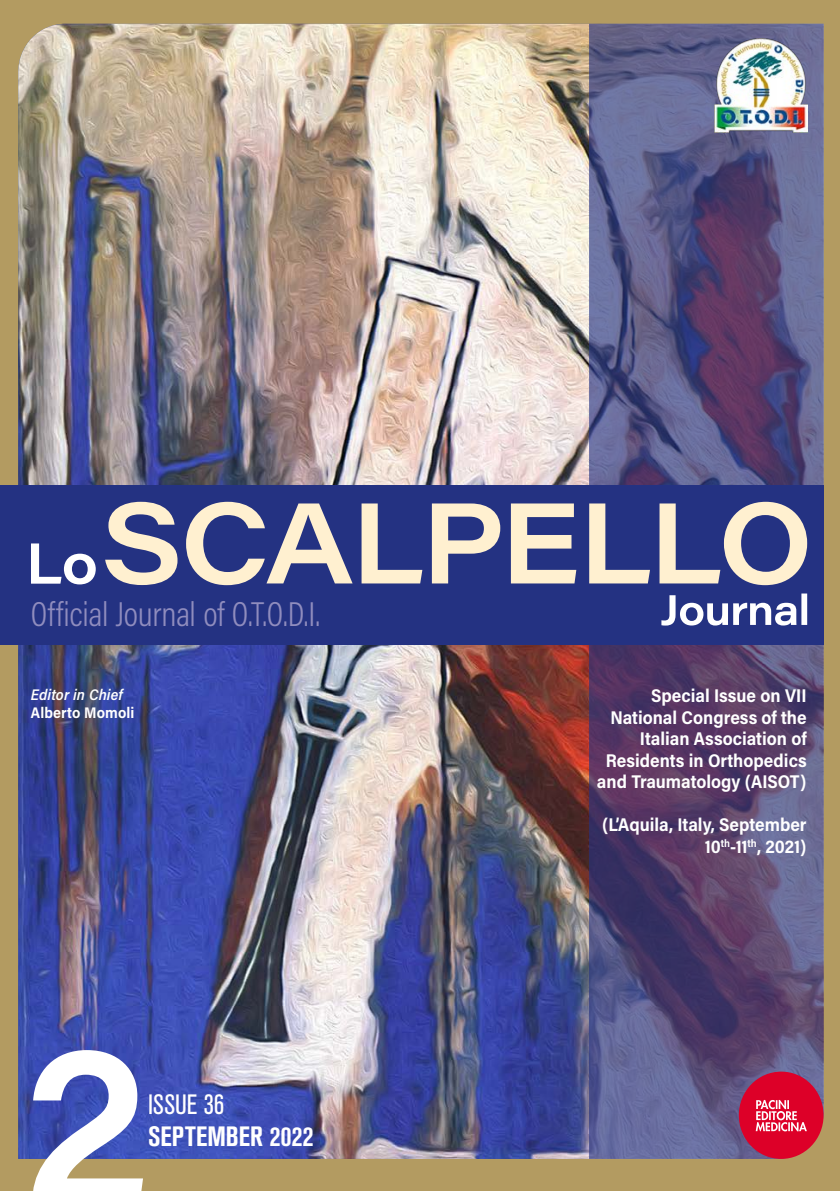
<style>
.page{position:relative;width:840px;height:1191px;background:#fff}
.page>*{position:absolute;margin:0;border:0;box-sizing:border-box;transform-origin:0 0}
.t1{font:300 34.8px "Acumin Pro Cond";letter-spacing:-.01em;color:#908dbe}
.t2{font:700 condensed 27.8px/32px "Akzidenz Grotesk BQ";letter-spacing:.01em;color:#fff}
.t3{font:700 18.4px/21.6px "Acumin Pro Semi Cond";color:#fff;text-align:right}
.t4{font:italic 600 15.4px/18.4px "Acumin Pro Semi Cond";letter-spacing:.005em;color:#fff}
.s1{font-weight:700;font-style:normal}
.s2{font-weight:400}
</style>
<div class="page">
<div style="left:0;top:0;width:838px;height:1191px;background:#b39b61"></div>
<img style="left:18px;top:24px;width:570px;height:1134px">
<svg style="left:588px;top:24px;width:235px;height:1134px;background:#5a507c"></svg>
<div style="left:0;top:485px;width:823px;height:160px;background:#243282"></div>
<div style="left:738px;top:1071px;width:85px;height:87px;background:#dd0028;border-radius:50%"></div>
<svg style="left:755px;top:1100px;width:51px;height:31px"></svg>
<svg style="left:31px;top:543px;width:65px;height:41px"></svg>
<svg style="left:661px;top:593px;width:145px;height:32px"></svg>
<svg style="left:105px;top:502px;width:701px;height:83px"></svg>
<img style="left:714px;top:38px;width:92px;height:94px">
<svg style="left:31px;top:1050px;width:112px;height:141px;background:#a4a9ce"></svg>
<p class="t1" style="left:31px;top:591px;width:290px">Official Journal of O.T.O.D.I.</p>
<p class="t4" style="left:31px;top:684px;width:105px">Editor in Chief<br><span class="s1">Alberto Momoli</span></p>
<p class="t2" style="left:148px;top:1088px;width:167px"><span class="s2">ISSUE 36<br></span>SEPTEMBER 2022</p>
<p class="t3" style="left:596px;top:684px;width:211px">Special Issue on VII<br>National Congress of the<br>Italian Association of<br>Residents in Orthopedics and Traumatology (AISOT)</p>
<p class="t3" style="left:602px;top:813px;width:206px">(L’Aquila, Italy, September<br>10<sup>th</sup>-11<sup>th</sup>, 2021)</p>
</div>
